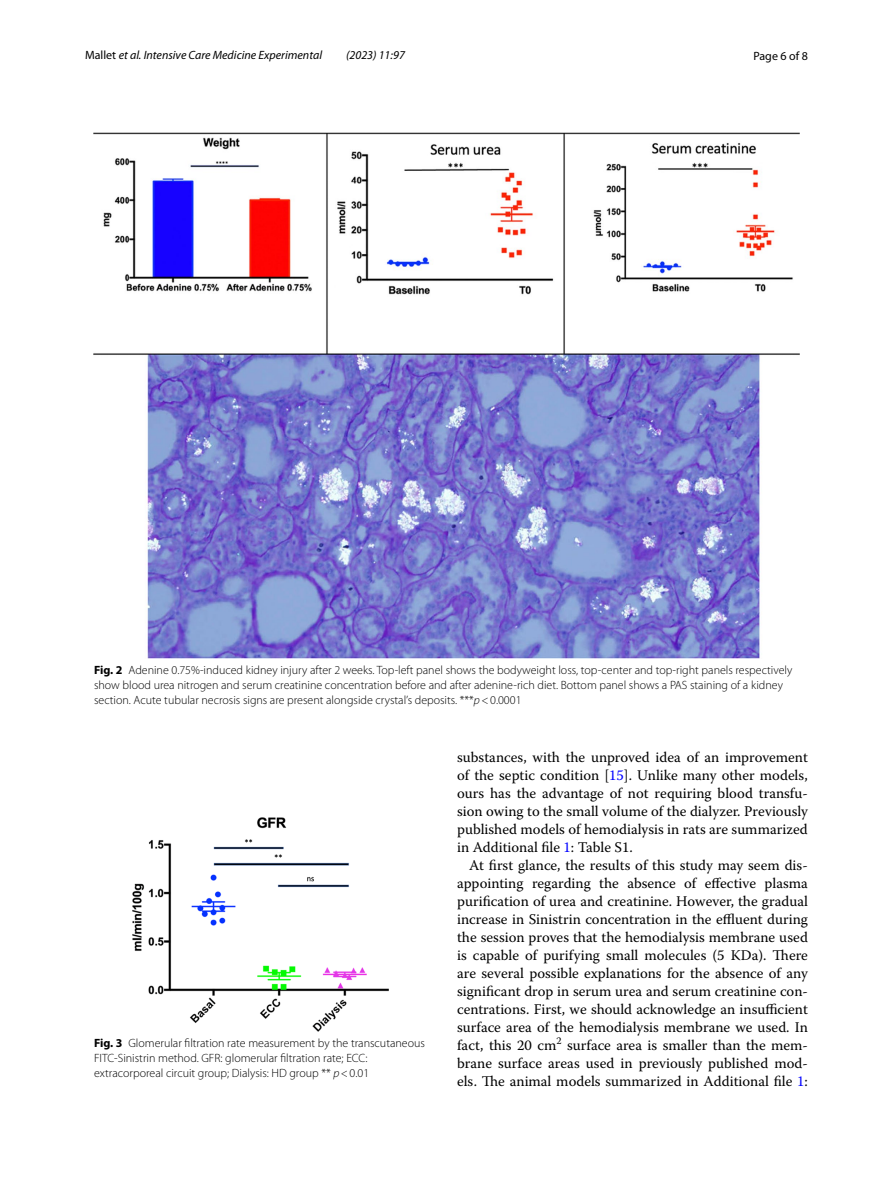
<style>
.page{position:relative;width:893px;height:1187px;background:#fff}
.page>*{position:absolute;margin:0;border:0;box-sizing:border-box;transform-origin:0 0}
.t1{font:14.7px/18px "Warnock Pro";color:#000;text-align:justify}
.t2{font:300 12px/15px "Myriad Pro";color:#000}
.t3{font:italic 12px "Myriad Pro";color:#000}
.t4{font:12px "Myriad Pro";color:#000}
.s1{font-style:normal}
.s2{font-weight:700}
.s3{font-style:italic}
.s4{color:#00f}
</style>
<div class="page">
<img style="left:94px;top:133px;width:705px;height:525px">
<img style="left:133px;top:817px;width:255px;height:214px">
<p class="t3" style="left:85px;top:48px;width:239px"><span class="s1">Mallet</span> et al. Intensive Care Medicine Experimental</p>
<p class="t3" style="left:346px;top:48px;width:60px">(2023) 11:97</p>
<p class="t4" style="left:753px;top:48px;width:56px">Page 6 of 8</p>
<p class="t2" style="left:94px;top:662px;width:700px"><span class="s2">Fig. 2</span> Adenine 0.75%-induced kidney injury after 2 weeks. Top-left panel shows the bodyweight loss, top-center and top-right panels respectively show blood urea nitrogen and serum creatinine concentration before and after adenine-rich diet. Bottom panel shows a PAS staining of a kidney section. Acute tubular necrosis signs are present alongside crystal’s deposits. ***<span class="s3">p</span>&lt;0.0001</p>
<p class="t2" style="left:94px;top:1035px;width:332px"><span class="s2">Fig. 3</span> Glomerular filtration rate measurement by the transcutaneous<br>FITC-Sinistrin method. GFR: glomerular filtration rate; ECC: extracorporeal circuit group; Dialysis: HD group ** <span class="s3">p</span>&lt;0.01</p>
<p class="t1" style="left:457px;top:747px;width:352px">substances, with the unproved idea of an improvement of the septic condition [<span class="s4">15</span>]. Unlike many other models, ours has the advantage of not requiring blood transfu&shy;sion owing to the small volume of the dialyzer. Previously published models of hemodialysis in rats are summarized in Additional file <span class="s4">1</span>: Table S1.</p>
<p class="t1" style="left:457px;top:855px;width:352px;text-indent:12px">At first glance, the results of this study may seem dis&shy;appointing regarding the absence of effective plasma purification of urea and creatinine. However, the gradual increase in Sinistrin concentration in the effluent during the session proves that the hemodialysis membrane used is capable of purifying small molecules (5 KDa). There are several possible explanations for the absence of any significant drop in serum urea and serum creatinine con&shy;centrations. First, we should acknowledge an insufficient surface area of the hemodialysis membrane we used. In fact, this 20 cm<sup>2</sup> surface area is smaller than the mem&shy;brane surface areas used in previously published mod&shy;els. The animal models summarized in Additional file <span class="s4">1</span>:</p>
</div>
